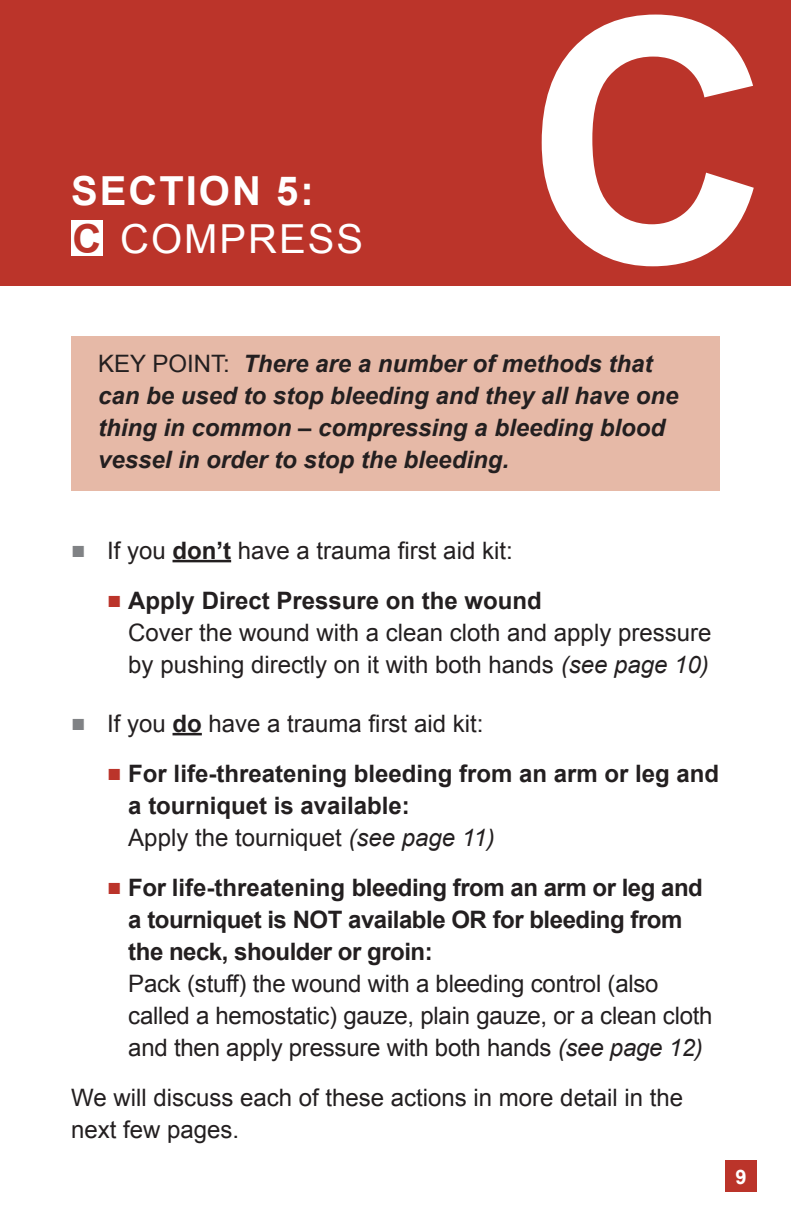
<style>
.page{position:relative;width:791px;height:1223px;background:#fff}
.page>*{position:absolute;margin:0;border:0;box-sizing:border-box;transform-origin:0 0}
.t1{font:700 340px "Arial";color:#fff}
.t2{font:700 40px/48px "Arial";letter-spacing:.05em;color:#fff}
.t3{font:24px/32px "Arial";color:#231f20}
.t4{font:italic 700 24px/32px "Arial";color:#231f20}
.t5{font:700 24px/32px "Arial";letter-spacing:-.02em;color:#231f20}
.t6{font:700 24px/32px "Arial";color:#231f20}
.t7{font:700 20px "Arial";color:#fff}
.s1{color:#bb342a}
.s2{font-weight:400}
.s3{font-weight:400;font-style:normal}
.s4{color:#808285}
.s5{font-weight:700}
.s6{font-style:italic}
.s7{font-weight:400;color:#bb342a}
.s8{font-weight:400;font-style:italic}
</style>
<div class="page">
<div style="left:725px;top:1160px;width:32px;height:32px;background:#bb342a"></div>
<div style="left:71px;top:336px;width:648px;height:154px;background:#e6b9a7"></div>
<hr style="left:172px;top:560px;width:59px;height:2px;background:#231f20">
<hr style="left:172px;top:733px;width:30px;height:2px;background:#231f20">
<div style="left:0;top:0;width:791px;height:286px;background:#bb342a"></div>
<div style="left:71px;top:220px;width:32px;height:36px;background:#fff"></div>
<h2 class="t2" style="left:71px;top:168px;width:294px">SECTION 5:<br><span class="s1">C</span> <span class="s2">COMPRESS</span></h2>
<h1 class="t1" style="left:525px;top:-84px;width:247px">C</h1>
<p class="t4" style="left:98px;top:348px;width:582px"><span class="s3">KEY POINT:</span> There are a number of methods that can be used to stop bleeding and they all have one thing in common – compressing a bleeding blood vessel in order to stop the bleeding.</p>
<p class="t3" style="left:71px;top:534px;width:443px"><span class="s4">■</span> If you <span class="s5">don’t</span> have a trauma first aid kit:</p>
<p class="t3" style="left:128px;top:584px;width:584px;text-indent:-21px"><span class="s1">■</span> <span class="s5">Apply Direct Pressure on the wound<br></span>Cover the wound with a clean cloth and apply pressure by pushing directly on it with both hands <span class="s6">(see page 10)</span></p>
<p class="t3" style="left:71px;top:707px;width:414px"><span class="s4">■</span> If you <span class="s5">do</span> have a trauma first aid kit:</p>
<p class="t6" style="left:128px;top:758px;width:592px;text-indent:-21px"><span class="s7">■</span> For life-threatening bleeding from an arm or leg and a tourniquet is available:<br><span class="s2">Apply the tourniquet</span> <span class="s8">(see page 11)</span></p>
<p class="t5" style="left:128px;top:872px;width:576px;text-indent:-21px"><span class="s7">■</span> For life-threatening bleeding from an arm or leg and a tourniquet is NOT available OR for bleeding from the neck, shoulder or groin:</p>
<p class="t3" style="left:128px;top:967px;width:586px">Pack (stuff) the wound with a bleeding control (also called a hemostatic) gauze, plain gauze, or a clean cloth and then apply pressure with both hands <span class="s6">(see page 12)</span></p>
<p class="t3" style="left:71px;top:1081px;width:613px">We will discuss each of these actions in more detail in the next few pages.</p>
<p class="t7" style="left:735px;top:1163px;width:13px">9</p>
</div>
